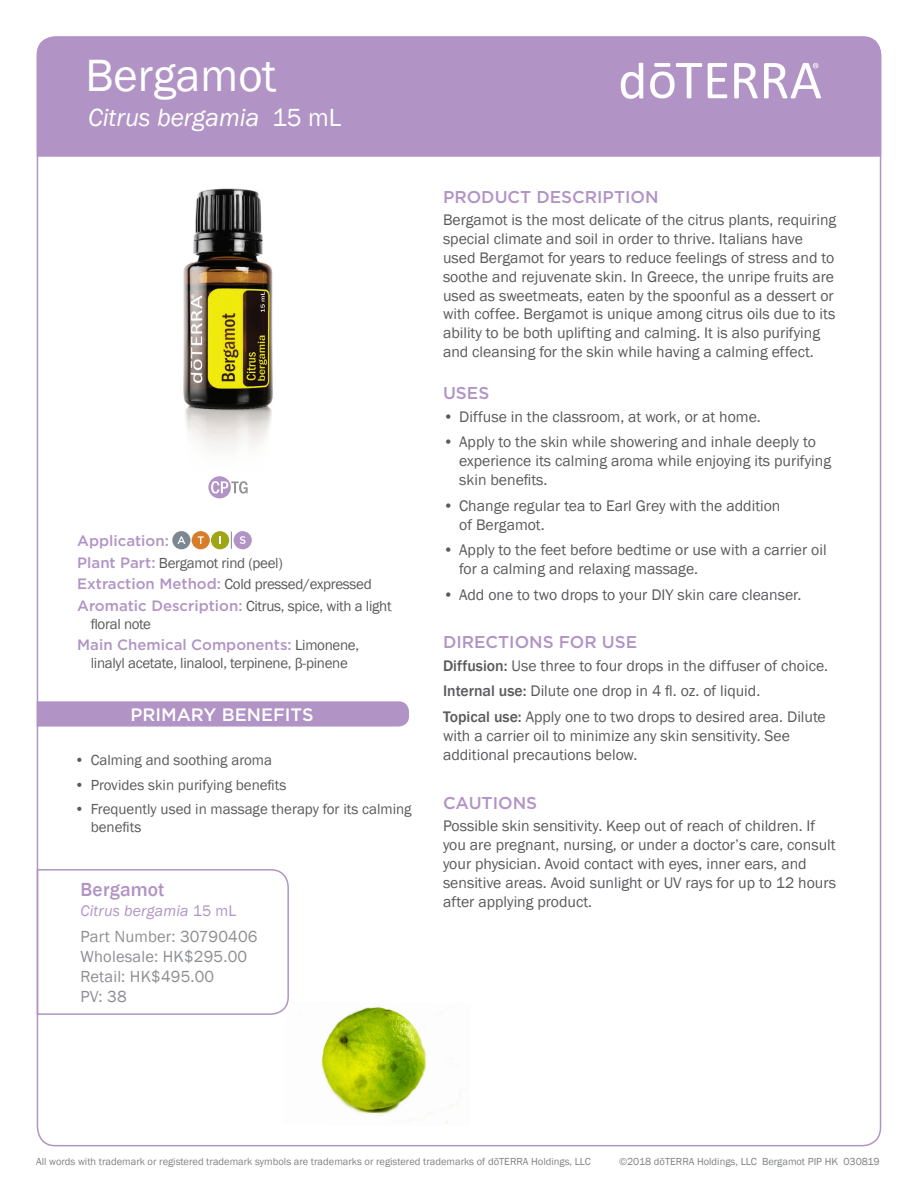
<style>
.page{position:relative;width:918px;height:1188px;background:#fff}
.page>*{position:absolute;margin:0;border:0;box-sizing:border-box;transform-origin:0 0}
.t1{font:46.5px "Franklin Gothic";color:#fff}
.t2{font:italic 25.5px "Franklin Gothic";color:#fff}
.Tag_H1{font:500 19.5px "Franklin Gothic";letter-spacing:.01em;color:#b194c5}
.t3{font:500 18px "Gotham";color:#fff}
.Purple_Headers{font:500 17.1px "Gotham";color:#b194c5}
.Tag_details{font:16.5px "Franklin Gothic";letter-spacing:.01em;color:#8d8f92}
.Body{font:15.75px/18.9px "Franklin Gothic";color:#5a5a5d}
.Directions_Bold_Attr{font:15.75px/18.9px "Franklin Gothic";color:#5a5a5d}
.Tag_H2{font:italic 15.75px "Franklin Gothic";letter-spacing:.01em;color:#b194c5}
.Oil_Attribute_Panel{font:15px/18px "Franklin Gothic";letter-spacing:-.02em;color:#5a5a5d}
.Oil_Attribute_Panel-2{font:15px/18px "Franklin Gothic";color:#5a5a5d}
.Oil_Attribute_Panel-3{font:500 15px "Gotham";color:#b194c5}
.t4{font:10.5px "Franklin Gothic";color:#808285}
.s1{font-style:normal}
.s2{font-family:"Gotham";font-weight:500;color:#b194c5}
.s3{font-weight:500}
</style>
<div class="page">
<div style="left:37px;top:36px;width:844px;height:121px;background:#b194c5"></div>
<svg style="left:734px;top:63px;width:24px;height:35px"></svg>
<svg style="left:708px;top:63px;width:19px;height:35px"></svg>
<svg style="left:650px;top:63px;width:52px;height:35px"></svg>
<svg style="left:621px;top:63px;width:22px;height:36px"></svg>
<svg style="left:764px;top:63px;width:57px;height:35px"></svg>
<img style="left:183px;top:188px;width:90px;height:260px">
<svg style="left:231px;top:532px;width:1px;height:17px"></svg>
<div style="left:172px;top:531px;width:19px;height:18px;background:#7c8791;border-radius:50%"></div>
<svg style="left:177px;top:536px;width:8px;height:8px"></svg>
<div style="left:192px;top:531px;width:18px;height:18px;background:#d77c29;border-radius:50%"></div>
<svg style="left:198px;top:536px;width:6px;height:8px"></svg>
<div style="left:211px;top:531px;width:18px;height:18px;background:#9ea615;border-radius:50%"></div>
<svg style="left:219px;top:536px;width:2px;height:8px"></svg>
<div style="left:233px;top:532px;width:18px;height:17px;border:1px solid #fff;border-radius:50%"></div>
<div style="left:234px;top:531px;width:18px;height:18px;background:#b194c5;border-radius:50%"></div>
<svg style="left:240px;top:536px;width:6px;height:8px"></svg>
<svg style="left:37px;top:701px;width:372px;height:26px;background:#b397c6"></svg>
<svg style="left:36px;top:868px;width:253px;height:148px"></svg>
<img style="left:284px;top:1002px;width:176px;height:122px">
<svg style="left:208px;top:476px;width:40px;height:22px"></svg>
<p class="t1" style="left:85px;top:47px;width:193px">Bergamot</p>
<p class="t2" style="left:88px;top:101px;width:255px">Citrus bergamia <span class="s1">15 mL</span></p>
<p class="Oil_Attribute_Panel-3" style="left:77px;top:531px;width:93px">Application:</p>
<p class="Oil_Attribute_Panel" style="left:77px;top:554px;width:207px"><span class="s2">Plant Part:</span> Bergamot rind (peel)</p>
<p class="Oil_Attribute_Panel" style="left:77px;top:575px;width:296px"><span class="s2">Extraction Method:</span> Cold pressed/expressed</p>
<p class="Oil_Attribute_Panel" style="left:91px;top:597px;width:302px;text-indent:-14px"><span class="s2">Aromatic Description:</span> Citrus, spice, with a light floral note</p>
<p class="Oil_Attribute_Panel" style="left:77px;top:636px;width:283px;text-align:center"><span class="s2">Main Chemical Components:</span> Limonene, linalyl acetate, linalool, terpinene, β-pinene</p>
<p class="t3" style="left:130px;top:703px;width:185px">PRIMARY BENEFITS</p>
<p class="Oil_Attribute_Panel-2" style="left:75px;top:751px;width:199px">• Calming and soothing aroma</p>
<p class="Oil_Attribute_Panel-2" style="left:75px;top:776px;width:213px">• Provides skin purifying benefits</p>
<p class="Oil_Attribute_Panel-2" style="left:91px;top:801px;width:322px;text-indent:-16px">• Frequently used in massage therapy for its calming benefits</p>
<p class="Tag_H1" style="left:81px;top:878px;width:85px">Bergamot</p>
<p class="Tag_H2" style="left:81px;top:900px;width:157px">Citrus bergamia <span class="s1">15 mL</span></p>
<p class="Tag_details" style="left:81px;top:926px;width:179px">Part Number: 30790406</p>
<p class="Tag_details" style="left:81px;top:946px;width:168px">Wholesale: HK$295.00</p>
<p class="Tag_details" style="left:81px;top:966px;width:135px">Retail: HK$495.00</p>
<p class="Tag_details" style="left:81px;top:986px;width:48px">PV: 38</p>
<p class="Purple_Headers" style="left:443px;top:185px;width:217px">PRODUCT DESCRIPTION</p>
<p class="Body" style="left:443px;top:211px;width:395px">Bergamot is the most delicate of the citrus plants, requiring special climate and soil in order to thrive. Italians have used Bergamot for years to reduce feelings of stress and to soothe and rejuvenate skin. In Greece, the unripe fruits are used as sweetmeats, eaten by the spoonful as a dessert or with coffee. Bergamot is unique among citrus oils due to its ability to be both uplifting and calming. It is also purifying and cleansing for the skin while having a calming effect.</p>
<p class="Purple_Headers" style="left:443px;top:382px;width:48px">USES</p>
<p class="Body" style="left:443px;top:407px;width:319px">• Diffuse in the classroom, at work, or at home.</p>
<p class="Body" style="left:459px;top:433px;width:373px;text-indent:-16px">• Apply to the skin while showering and inhale deeply to experience its calming aroma while enjoying its purifying skin benefits.</p>
<p class="Body" style="left:459px;top:496px;width:323px;text-indent:-16px">• Change regular tea to Earl Grey with the addition of Bergamot.</p>
<p class="Body" style="left:459px;top:541px;width:369px;text-indent:-16px">• Apply to the feet before bedtime or use with a carrier oil for a calming and relaxing massage.</p>
<p class="Body" style="left:443px;top:585px;width:360px">• Add one to two drops to your DIY skin care cleanser.</p>
<p class="Purple_Headers" style="left:443px;top:631px;width:196px">DIRECTIONS FOR USE</p>
<p class="Directions_Bold_Attr" style="left:443px;top:656px;width:387px"><span class="s3">Diffusion:</span> Use three to four drops in the diffuser of choice.</p>
<p class="Directions_Bold_Attr" style="left:443px;top:682px;width:319px"><span class="s3">Internal use:</span> Dilute one drop in 4 fl. oz. of liquid.</p>
<p class="Directions_Bold_Attr" style="left:443px;top:708px;width:384px"><span class="s3">Topical use:</span> Apply one to two drops to desired area. Dilute with a carrier oil to minimize any skin sensitivity. See additional precautions below.</p>
<p class="Purple_Headers" style="left:443px;top:791px;width:96px">CAUTIONS</p>
<p class="Body" style="left:443px;top:817px;width:395px">Possible skin sensitivity. Keep out of reach of children. If you are pregnant, nursing, or under a doctor’s care, consult your physician. Avoid contact with eyes, inner ears, and sensitive areas. Avoid sunlight or UV rays for up to 12 hours after applying product.</p>
<p class="t4" style="left:36px;top:1155px;width:556px">All words with trademark or registered trademark symbols are trademarks or registered trademarks of dōTERRA Holdings, LLC</p>
<p class="t4" style="left:619px;top:1155px;width:262px">©2018 dōTERRA Holdings, LLC Bergamot PIP HK 030819</p>
</div>
